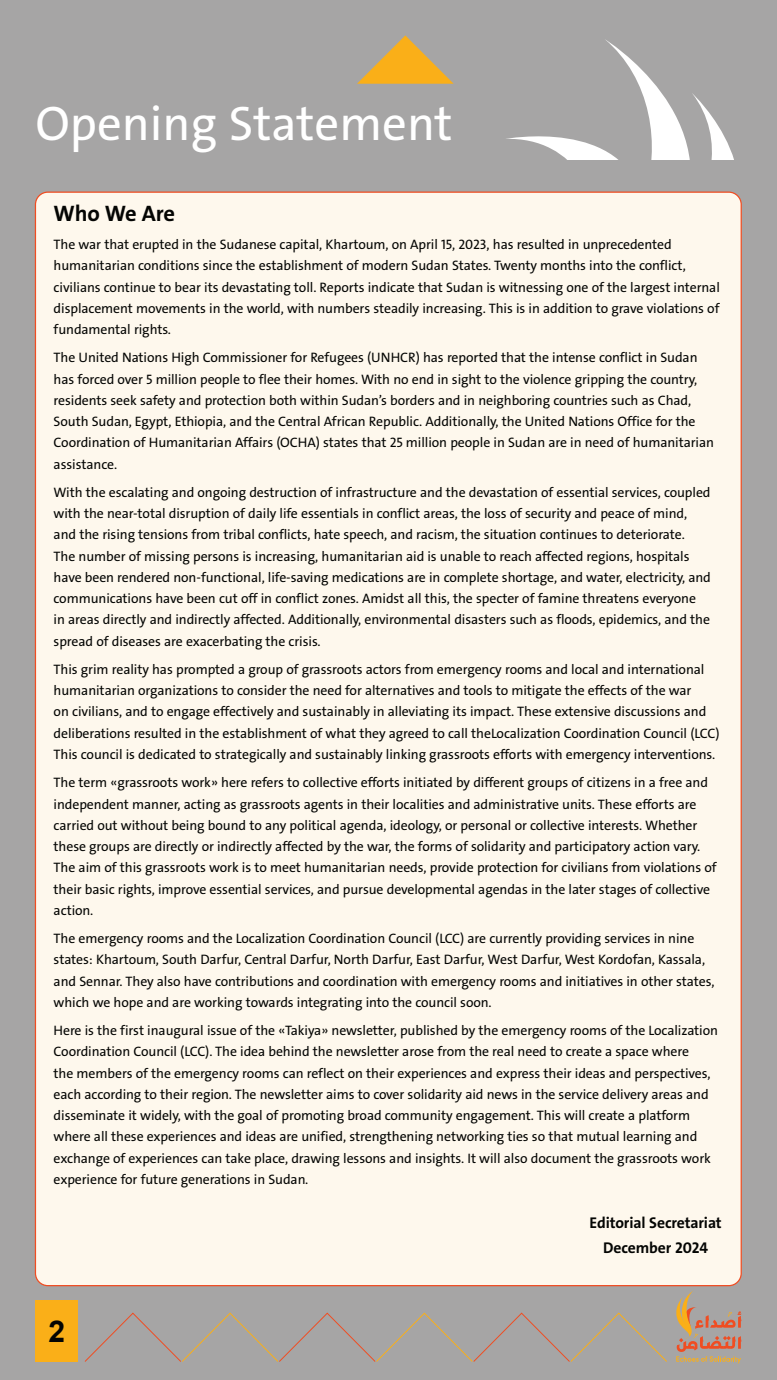
<style>
.page{position:relative;width:777px;height:1380px;background:#fff}
.page>*{position:absolute;margin:0;border:0;box-sizing:border-box;transform-origin:0 0}
.t1{font:48.75px "The Sans";color:#fff}
.t2{font:700 30px "Arial";color:#040503}
.t3{font:700 22.5px "The Sans";letter-spacing:-.005em;color:#040503}
.t4{font:700 15.62px/25.9px "The Sans";letter-spacing:-.005em;color:#040503;text-align:center}
.t5{font:13.75px/21.2px "The Sans";letter-spacing:-.005em;color:#040503}
</style>
<div class="page">
<div style="left:0;top:0;width:776px;height:1380px;background:#a6a5a5"></div>
<div style="left:35px;top:192px;width:706px;height:1094px;background:#fef8ed;border-radius:12px"></div>
<svg style="left:357px;top:35px;width:96px;height:49px"></svg>
<svg style="left:506px;top:39px;width:228px;height:120px"></svg>
<div style="left:35px;top:1300px;width:43px;height:62px;background:#faaf18"></div>
<svg style="left:84px;top:1291px;width:657px;height:73px"></svg>
<h1 class="t1" style="left:35px;top:93px;width:418px">Opening Statement</h1>
<h3 class="t3" style="left:54px;top:199px;width:123px">Who We Are</h3>
<p class="t5" style="left:54px;top:234px;width:667px">The war that erupted in the Sudanese capital, Khartoum, on April 15, 2023, has resulted in unprecedented humanitarian conditions since the establishment of modern Sudan States. Twenty months into the conflict, civilians continue to bear its devastating toll. Reports indicate that Sudan is witnessing one of the largest internal displacement movements in the world, with numbers steadily increasing. This is in addition to grave violations of fundamental rights.</p>
<p class="t5" style="left:54px;top:347px;width:661px">The United Nations High Commissioner for Refugees (UNHCR) has reported that the intense conflict in Sudan has forced over 5 million people to flee their homes. With no end in sight to the violence gripping the country, residents seek safety and protection both within Sudan’s borders and in neighboring countries such as Chad, South Sudan, Egypt, Ethiopia, and the Central African Republic. Additionally, the United Nations Office for the Coordination of Humanitarian Affairs (OCHA) states that 25 million people in Sudan are in need of humanitarian assistance.</p>
<p class="t5" style="left:54px;top:482px;width:658px">With the escalating and ongoing destruction of infrastructure and the devastation of essential services, coupled with the near-total disruption of daily life essentials in conflict areas, the loss of security and peace of mind, and the rising tensions from tribal conflicts, hate speech, and racism, the situation continues to deteriorate.<br>The number of missing persons is increasing, humanitarian aid is unable to reach affected regions, hospitals have been rendered non-functional, life-saving medications are in complete shortage, and water, electricity, and communications have been cut off in conflict zones. Amidst all this, the specter of famine threatens everyone<br>in areas directly and indirectly affected. Additionally, environmental disasters such as floods, epidemics, and the spread of diseases are exacerbating the crisis.</p>
<p class="t5" style="left:54px;top:659px;width:667px">This grim reality has prompted a group of grassroots actors from emergency rooms and local and international humanitarian organizations to consider the need for alternatives and tools to mitigate the effects of the war<br>on civilians, and to engage effectively and sustainably in alleviating its impact. These extensive discussions and deliberations resulted in the establishment of what they agreed to call theLocalization Coordination Council (LCC)<br>This council is dedicated to strategically and sustainably linking grassroots efforts with emergency interventions.</p>
<p class="t5" style="left:54px;top:772px;width:664px">The term «grassroots work» here refers to collective efforts initiated by different groups of citizens in a free and independent manner, acting as grassroots agents in their localities and administrative units. These efforts are carried out without being bound to any political agenda, ideology, or personal or collective interests. Whether these groups are directly or indirectly affected by the war, the forms of solidarity and participatory action vary.<br>The aim of this grassroots work is to meet humanitarian needs, provide protection for civilians from violations of their basic rights, improve essential services, and pursue developmental agendas in the later stages of collective action.</p>
<p class="t5" style="left:54px;top:928px;width:662px">The emergency rooms and the Localization Coordination Council (LCC) are currently providing services in nine states: Khartoum, South Darfur, Central Darfur, North Darfur, East Darfur, West Darfur, West Kordofan, Kassala, and Sennar. They also have contributions and coordination with emergency rooms and initiatives in other states, which we hope and are working towards integrating into the council soon.</p>
<p class="t5" style="left:54px;top:1020px;width:665px">Here is the first inaugural issue of the «Takiya» newsletter, published by the emergency rooms of the Localization Coordination Council (LCC). The idea behind the newsletter arose from the real need to create a space where<br>the members of the emergency rooms can reflect on their experiences and express their ideas and perspectives, each according to their region. The newsletter aims to cover solidarity aid news in the service delivery areas and disseminate it widely, with the goal of promoting broad community engagement. This will create a platform where all these experiences and ideas are unified, strengthening networking ties so that mutual learning and exchange of experiences can take place, drawing lessons and insights. It will also document the grassroots work experience for future generations in Sudan.</p>
<p class="t4" style="left:589px;top:1210px;width:134px">Editorial Secretariat<br>December 2024</p>
<h2 class="t2" style="left:48px;top:1310px;width:18px">2</h2>
</div>
